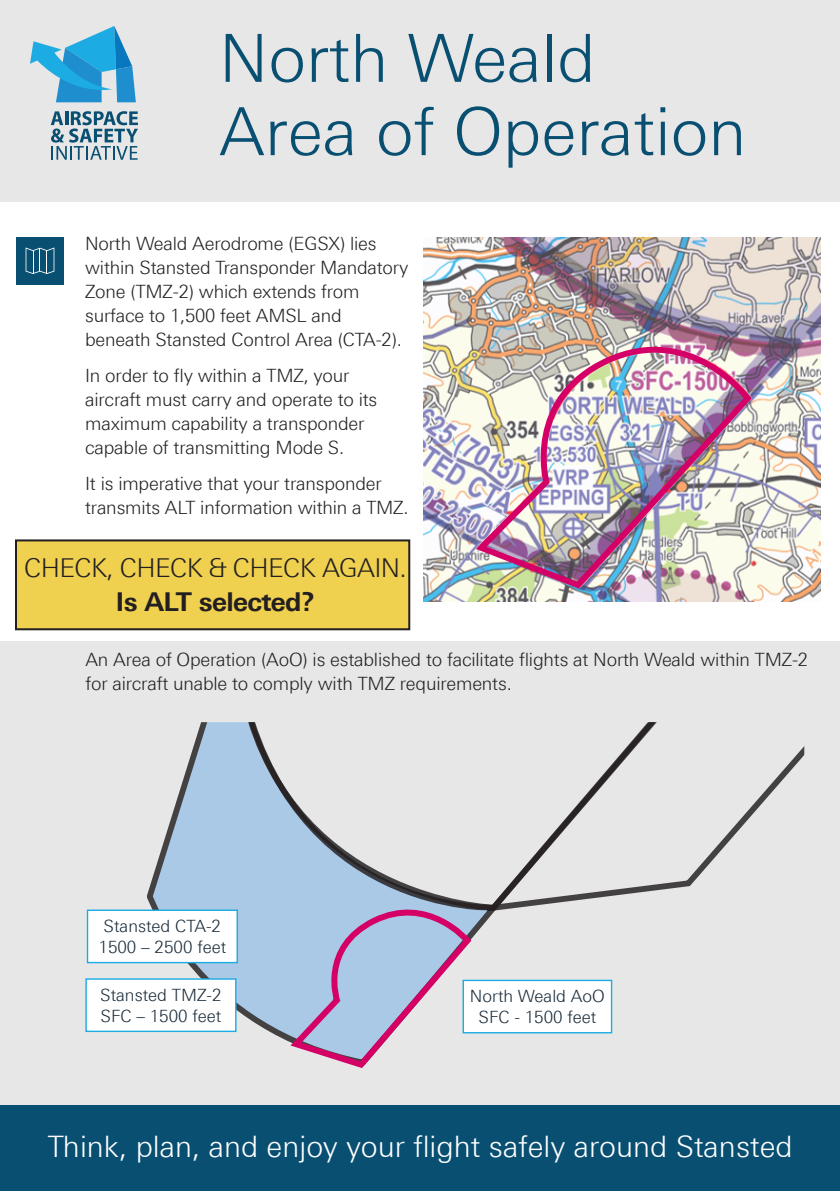
<style>
.page{position:relative;width:840px;height:1191px;background:#fff}
.page>*{position:absolute;margin:0;border:0;box-sizing:border-box;transform-origin:0 0}
.t1{font:300 66.2px/73.2px "Linotype Univers 330";color:#084f72}
.t2{font:300 29.6px "Linotype Univers 330";color:#fff}
.t3{font:300 26px/34px "Linotype Univers 330";letter-spacing:-.025em;color:#231f20;text-align:center}
.t4{font:300 18.4px/24px "Linotype Univers 330";letter-spacing:-.01em;color:#231f20}
.t5{font:300 17px/21.2px "Linotype Univers 330";color:#172938;text-align:center}
.s1{font-family:"Linotype Univers 630";font-weight:700}
</style>
<div class="page">
<div style="left:0;top:0;width:839px;height:201px;background:#e7e7e7"></div>
<svg style="left:51px;top:111px;width:87px;height:49px"></svg>
<svg style="left:30px;top:26px;width:106px;height:76px"></svg>
<div style="left:16px;top:237px;width:48px;height:48px;background:#084f72"></div>
<svg style="left:26px;top:247px;width:28px;height:27px"></svg>
<div style="left:0;top:641px;width:839px;height:464px;background:#e7e7e7"></div>
<svg style="left:144px;top:722px;width:355px;height:318px"></svg>
<svg style="left:235px;top:722px;width:251px;height:192px"></svg>
<svg style="left:486px;top:722px;width:317px;height:193px"></svg>
<div style="left:463px;top:980px;width:148px;height:52px;background:#fff"></div>
<div style="left:462px;top:979px;width:150px;height:54px;border:1px solid #1cabe2"></div>
<div style="left:0;top:1105px;width:839px;height:86px;background:#094f72"></div>
<img style="left:423px;top:237px;width:397px;height:364px">
<img style="left:470px;top:322px;width:283px;height:271px">
<svg style="left:285px;top:894px;width:188px;height:174px"></svg>
<div style="left:86px;top:979px;width:150px;height:52px;background:#fff"></div>
<div style="left:85px;top:978px;width:151px;height:54px;border:1px solid #1cabe2"></div>
<div style="left:87px;top:910px;width:150px;height:52px;background:#fff"></div>
<div style="left:87px;top:909px;width:151px;height:54px;border:1px solid #1cabe2"></div>
<div style="left:16px;top:540px;width:393px;height:89px;background:#efd04f"></div>
<div style="left:15px;top:539px;width:395px;height:91px;border:2px solid #231f20"></div>
<p class="t1" style="left:219px;top:21px;width:528px">North Weald<br>Area of Operation</p>
<p class="t4" style="left:85px;top:232px;width:324px">North Weald Aerodrome (EGSX) lies within Stansted Transponder Mandatory Zone (TMZ-2) which extends from surface to 1,500 feet AMSL and beneath Stansted Control Area (CTA-2).</p>
<p class="t4" style="left:85px;top:363px;width:293px">In order to fly within a TMZ, your aircraft must carry and operate to its maximum capability a transponder capable of transmitting Mode S.</p>
<p class="t4" style="left:85px;top:471px;width:325px">It is imperative that your transponder transmits ALT information within a TMZ.</p>
<p class="t3" style="left:24px;top:551px;width:384px">CHECK, CHECK &amp; CHECK AGAIN.<br><span class="s1">Is ALT selected?</span></p>
<p class="t4" style="left:85px;top:647px;width:723px">An Area of Operation (AoO) is established to facilitate flights at North Weald within TMZ-2 for aircraft unable to comply with TMZ requirements.</p>
<p class="t5" style="left:104px;top:915px;width:119px">Stansted CTA-2</p>
<p class="t5" style="left:98px;top:936px;width:129px">1500 – 2500 feet</p>
<p class="t5" style="left:100px;top:984px;width:123px">Stansted TMZ-2</p>
<p class="t5" style="left:100px;top:1005px;width:122px">SFC – 1500 feet</p>
<p class="t5" style="left:469px;top:985px;width:136px">North Weald AoO<br>SFC - 1500 feet</p>
<p class="t2" style="left:48px;top:1129px;width:745px">Think, plan, and enjoy your flight safely around Stansted</p>
</div>
